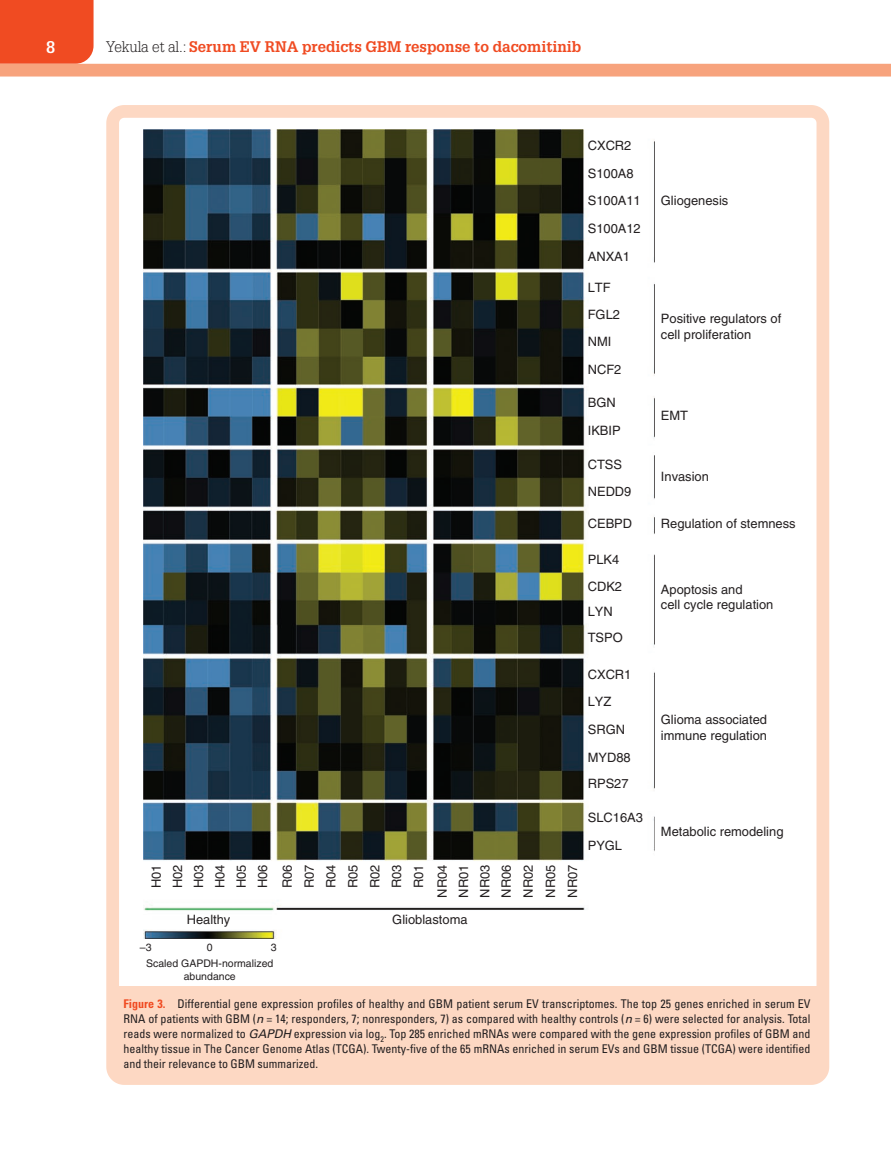
<style>
.page{position:relative;width:891px;height:1175px;background:#fff}
.page>*{position:absolute;margin:0;border:0;box-sizing:border-box;transform-origin:0 0}
.t1{font:700 16.5px "Glypha LT Std";color:#fff}
.t2{font:700 15px "Glypha LT Std";color:#f04b22}
.t3{font:12.9px/21.8px "Helvetica";color:#231f20}
.t4{font:condensed 12px/15px "Univers LT Std";color:#231f20;text-align:justify}
.t5{font:10.5px/16.2px "Helvetica";color:#231f20;text-align:center}
.s1{font-weight:300;color:#231f20}
.s2{font-weight:700;color:#f04b22}
.s3{font-style:italic;font-stretch:normal}
</style>
<div class="page">
<div style="left:0;top:0;width:94px;height:64px;background:#f04b22"></div>
<div style="left:0;top:64px;width:891px;height:12px;background:#f7a37d"></div>
<img style="left:144px;top:129px;width:511px;height:809px">
<div style="left:118px;top:986px;width:700px;height:89px;background:#fdd8c3"></div>
<div style="left:106px;top:105px;width:723px;height:979px;border:13px solid #fdd8c3;border-radius:12px"></div>
<h1 class="t1" style="left:46px;top:37px;width:11px">8</h1>
<p class="t2" style="left:106px;top:37px;width:477px"><span class="s1">Yekula et al.:</span> Serum EV RNA predicts GBM response to dacomitinib</p>
<p class="t3" style="left:588px;top:132px;width:55px;line-height:27.6px">CXCR2<br>S100A8<br>S100A11</p>
<p class="t3" style="left:588px;top:215px;width:55px;line-height:27.6px">S100A12<br>ANXA1</p>
<p class="t3" style="left:588px;top:274px;width:35px;line-height:27.2px">LTF<br>FGL2<br>NMI<br>NCF2</p>
<p class="t3" style="left:588px;top:389px;width:34px;line-height:27.8px">BGN<br>IKBIP</p>
<p class="t3" style="left:588px;top:451px;width:45px;line-height:26.8px">CTSS<br>NEDD9</p>
<p class="t3" style="left:588px;top:513px;width:46px">CEBPD</p>
<p class="t3" style="left:588px;top:546px;width:36px;line-height:27.2px">PLK4<br>CDK2</p>
<p class="t3" style="left:588px;top:600px;width:27px">LYN</p>
<p class="t3" style="left:588px;top:626px;width:37px">TSPO</p>
<p class="t3" style="left:146px;top:888px;width:25px;line-height:21.3px;text-align:justify;rotate:-90deg">H01<br>H02<br>H03<br>H04<br>H05<br>H06</p>
<p class="t3" style="left:276px;top:888px;width:25px;text-align:justify;rotate:-90deg">R06<br>R07<br>R04<br>R05<br>R02<br>R03<br>R01</p>
<p class="t3" style="left:431px;top:897px;width:34px;text-align:justify;rotate:-90deg">NR04<br>NR01<br>NR03<br>NR06<br>NR02<br>NR05<br>NR07</p>
<p class="t3" style="left:187px;top:908px;width:45px">Healthy</p>
<p class="t3" style="left:392px;top:908px;width:77px">Glioblastoma</p>
<p class="t5" style="left:140px;top:939px;width:13px">–3</p>
<p class="t5" style="left:146px;top:939px;width:129px">0<br>Scaled GAPDH-normalized</p>
<p class="t5" style="left:184px;top:968px;width:53px">abundance</p>
<p class="t5" style="left:271px;top:939px;width:7px">3</p>
<p class="t3" style="left:588px;top:663px;width:45px">CXCR1</p>
<p class="t3" style="left:588px;top:691px;width:25px">LYZ</p>
<p class="t3" style="left:588px;top:718px;width:39px">SRGN</p>
<p class="t3" style="left:588px;top:745px;width:45px;line-height:26px">MYD88<br>RPS27</p>
<p class="t3" style="left:588px;top:803px;width:57px;line-height:28px">SLC16A3<br>PYGL</p>
<p class="t3" style="left:661px;top:189px;width:69px">Gliogenesis</p>
<p class="t3" style="left:661px;top:311px;width:122px;line-height:15.5px">Positive regulators of cell proliferation</p>
<p class="t3" style="left:661px;top:405px;width:29px">EMT</p>
<p class="t3" style="left:661px;top:466px;width:50px">Invasion</p>
<p class="t3" style="left:661px;top:513px;width:136px">Regulation of stemness</p>
<p class="t3" style="left:661px;top:581px;width:114px;line-height:15.5px">Apoptosis and<br>cell cycle regulation</p>
<p class="t3" style="left:661px;top:712px;width:108px;line-height:15.5px">Glioma associated immune regulation</p>
<p class="t3" style="left:661px;top:820px;width:124px">Metabolic remodeling</p>
<p class="t4" style="left:124px;top:995px;width:689px"><span class="s2">Figure 3.</span> Differential gene expression profiles of healthy and GBM patient serum EV transcriptomes. The top 25 genes enriched in serum EV RNA of patients with GBM (<span class="s3">n</span> = 14; responders, 7; nonresponders, 7) as compared with healthy controls (<span class="s3">n</span> = 6) were selected for analysis. Total reads were normalized to <span class="s3">GAPDH</span> expression via log<sub>2</sub>. Top 285 enriched mRNAs were compared with the gene expression profiles of GBM and healthy tissue in The Cancer Genome Atlas (TCGA). Twenty-five of the 65 mRNAs enriched in serum EVs and GBM tissue (TCGA) were identified and their relevance to GBM summarized.</p>
</div>
